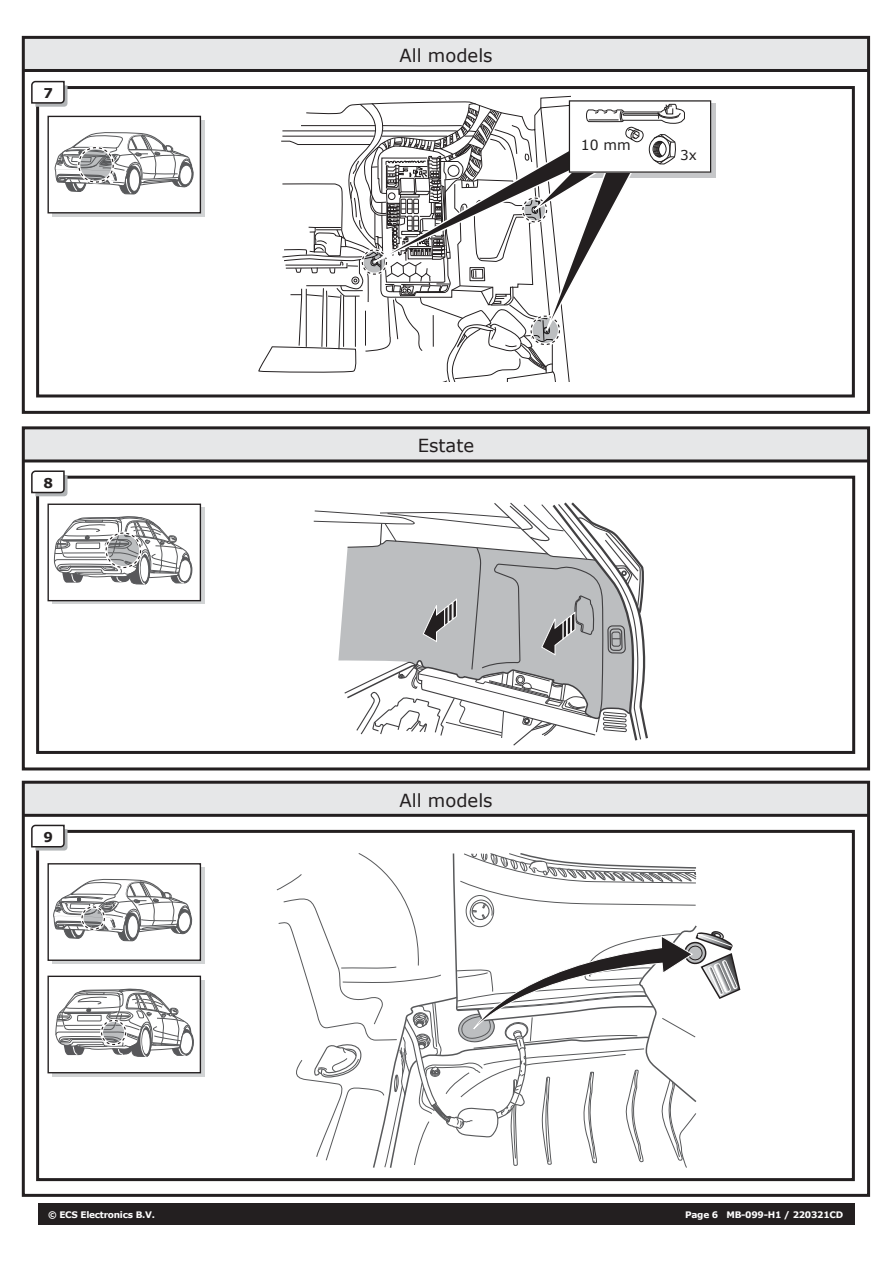
<style>
.page{position:relative;width:893px;height:1263px;background:#fff}
.page>*{position:absolute;margin:0;border:0;box-sizing:border-box;transform-origin:0 0}
.t1{font:18px "Verdana";color:#231f20}
.t2{font:13.95px "Verdana";color:#221f1f}
.t3{font:700 13.5px "Verdana";color:#231f20}
.t4{font:13.5px "Verdana";color:#221f1f}
.t5{font:700 9px "Verdana";letter-spacing:-.03em;color:#fff}
</style>
<div class="page">
<div style="left:53px;top:508px;width:152px;height:96px;background:linear-gradient(to bottom,#c9cbcc,#cacccd)"></div>
<div style="left:48px;top:504px;width:153px;height:97px;background:#fff;border:1px solid #231f20"></div>
<div style="left:53px;top:867px;width:152px;height:97px;background:linear-gradient(to bottom,#c9cbcc,#cacccd)"></div>
<div style="left:48px;top:863px;width:153px;height:98px;background:#fff;border:1px solid #231f20"></div>
<div style="left:53px;top:980px;width:152px;height:96px;background:linear-gradient(to bottom,#c9cbcc,#cacccd)"></div>
<div style="left:48px;top:976px;width:153px;height:97px;background:#fff;border:1px solid #231f20"></div>
<svg style="left:55px;top:988px;width:139px;height:69px"></svg>
<div style="left:100px;top:1019px;width:27px;height:27px;border:3px solid #fff;border-radius:50%"></div>
<div style="left:101px;top:1020px;width:25px;height:25px;border:1px dashed #231f20;border-radius:50%"></div>
<svg style="left:276px;top:853px;width:465px;height:315px"></svg>
<div style="left:38px;top:1203px;width:817px;height:21px;background:#231f20"></div>
<div style="left:36px;top:476px;width:819px;height:278px;border:3px solid #231f20"></div>
<svg style="left:31px;top:470px;width:37px;height:26px"></svg>
<div style="left:36px;top:830px;width:819px;height:351px;border:3px solid #231f20"></div>
<svg style="left:31px;top:824px;width:37px;height:26px"></svg>
<svg style="left:54px;top:516px;width:138px;height:69px"></svg>
<div style="left:105px;top:532px;width:37px;height:37px;border:3px solid #fff;border-radius:50%"></div>
<div style="left:106px;top:532px;width:35px;height:36px;border:1px dashed #231f20;border-radius:50%"></div>
<svg style="left:313px;top:502px;width:336px;height:279px"></svg>
<svg style="left:53px;top:878px;width:139px;height:63px"></svg>
<div style="left:81px;top:905px;width:25px;height:26px;border:3px solid #fff;border-radius:50%"></div>
<div style="left:81px;top:906px;width:24px;height:24px;border:1px dashed #231f20;border-radius:50%"></div>
<div style="left:23px;top:428px;width:846px;height:33px;background:#e6e7e8"></div>
<div style="left:22px;top:426px;width:848px;height:344px;border:3px solid #231f20"></div>
<hr style="left:23px;top:459px;width:846px;height:3px;background:#231f20">
<div style="left:23px;top:37px;width:846px;height:33px;background:#e6e7e8"></div>
<div style="left:22px;top:36px;width:848px;height:378px;border:3px solid #231f20"></div>
<hr style="left:23px;top:69px;width:846px;height:3px;background:#231f20">
<div style="left:53px;top:120px;width:152px;height:96px;background:linear-gradient(to bottom,#c9cbcc,#cacccd)"></div>
<div style="left:48px;top:116px;width:153px;height:97px;background:#fff;border:1px solid #231f20"></div>
<svg style="left:54px;top:132px;width:140px;height:62px"></svg>
<div style="left:77px;top:146px;width:38px;height:38px;border:3px solid #fff;border-radius:50%"></div>
<div style="left:78px;top:147px;width:36px;height:36px;border:1px dashed #231f20;border-radius:50%"></div>
<div style="left:36px;top:86px;width:819px;height:311px;border:3px solid #231f20"></div>
<svg style="left:31px;top:80px;width:37px;height:27px"></svg>
<svg style="left:685px;top:103px;width:31px;height:75px"></svg>
<div style="left:569px;top:101px;width:142px;height:71px;background:#fff"></div>
<div style="left:569px;top:100px;width:142px;height:73px;border:1px solid #221f1f"></div>
<svg style="left:254px;top:96px;width:431px;height:316px"></svg>
<div style="left:23px;top:782px;width:846px;height:33px;background:#e6e7e8"></div>
<div style="left:22px;top:781px;width:848px;height:416px;border:3px solid #231f20"></div>
<hr style="left:23px;top:814px;width:846px;height:3px;background:#231f20">
<h3 class="t3" style="left:43px;top:84px;width:11px">7</h3>
<h3 class="t3" style="left:43px;top:473px;width:11px">8</h3>
<h3 class="t3" style="left:43px;top:827px;width:11px">9</h3>
<h1 class="t1" style="left:399px;top:43px;width:95px">All models</h1>
<h2 class="t2" style="left:581px;top:135px;width:52px">10 mm</h2>
<h3 class="t4" style="left:680px;top:146px;width:18px">3x</h3>
<h1 class="t1" style="left:418px;top:433px;width:58px">Estate</h1>
<h1 class="t1" style="left:399px;top:788px;width:95px">All models</h1>
<p class="t5" style="left:48px;top:1208px;width:108px">© ECS Electronics B.V.</p>
<p class="t5" style="left:685px;top:1208px;width:159px">Page 6 MB-099-H1 / 220321CD</p>
</div>
